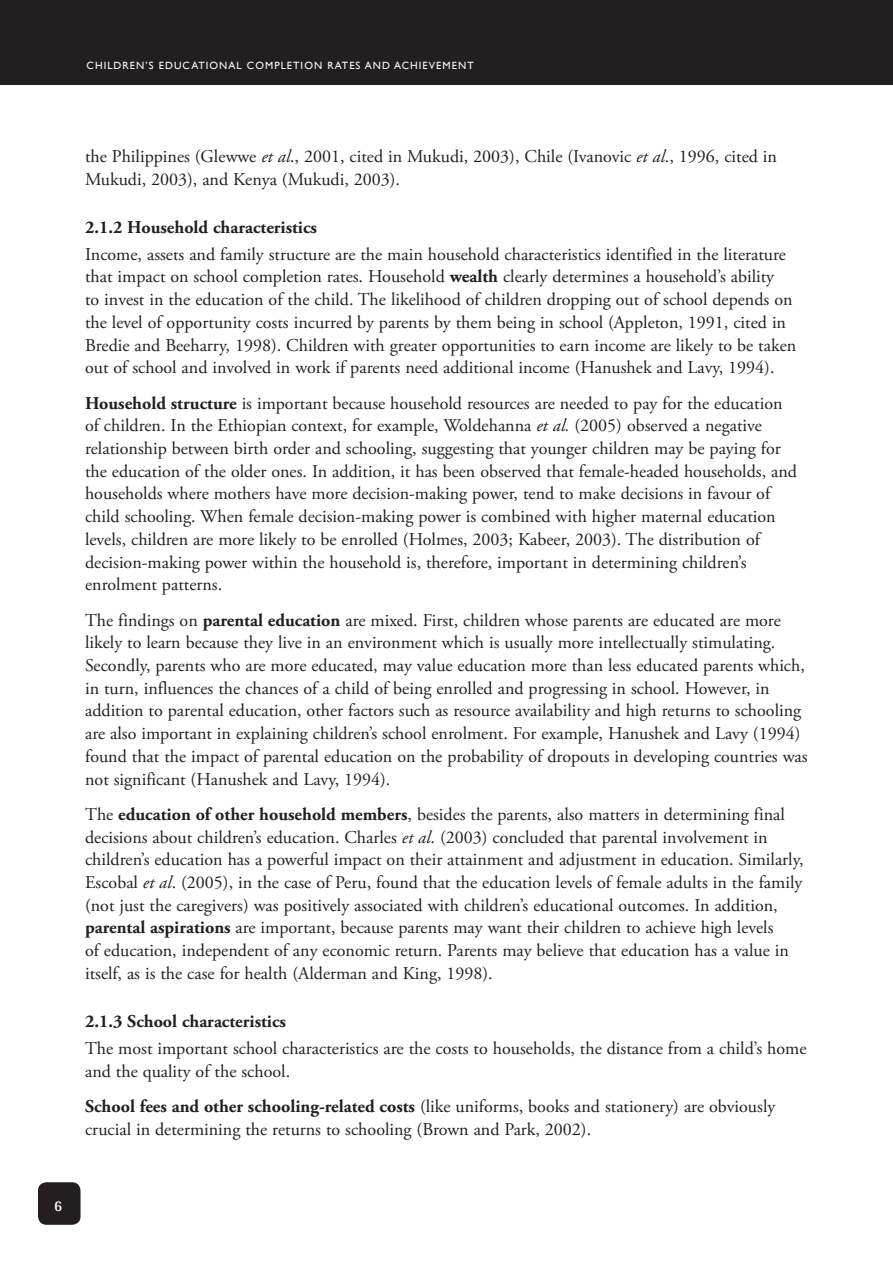
<style>
.page{position:relative;width:893px;height:1263px;background:#fff}
.page>*{position:absolute;margin:0;border:0;box-sizing:border-box;transform-origin:0 0}
.t1{font:18px/22.6px "Adobe Garamond Pro";color:#231f20}
.t2{font:700 18px "Adobe Garamond Pro";color:#231f20}
.t3{font:10.5px "Gill Sans";letter-spacing:.1em;color:#fff}
.s1{font-style:italic}
.s2{font-weight:700}
</style>
<div class="page">
<div style="left:0;top:0;width:893px;height:85px;background:#231f20"></div>
<div style="left:38px;top:1182px;width:43px;height:43px;background:#231f20;border-radius:9px"></div>
<p class="t3" style="left:87px;top:59px;width:389px">CHILDREN’S EDUCATIONAL COMPLETION RATES AND ACHIEVEMENT</p>
<p class="t1" style="left:85px;top:145px;width:693px">the Philippines (Glewwe <span class="s1">et al</span>., 2001, cited in Mukudi, 2003), Chile (Ivanovic <span class="s1">et al</span>., 1996, cited in<br>Mukudi, 2003), and Kenya (Mukudi, 2003).</p>
<p class="t2" style="left:85px;top:217px;width:234px">2.1.2 Household characteristics</p>
<p class="t1" style="left:85px;top:243px;width:713px">Income, assets and family structure are the main household characteristics identified in the literature that impact on school completion rates. Household <span class="s2">wealth</span> clearly determines a household’s ability<br>to invest in the education of the child. The likelihood of children dropping out of school depends on the level of opportunity costs incurred by parents by them being in school (Appleton, 1991, cited in Bredie and Beeharry, 1998). Children with greater opportunities to earn income are likely to be taken out of school and involved in work if parents need additional income (Hanushek and Lavy, 1994).</p>
<p class="t1" style="left:85px;top:392px;width:713px"><span class="s2">Household structure</span> is important because household resources are needed to pay for the education of children. In the Ethiopian context, for example, Woldehanna <span class="s1">et al.</span> (2005) observed a negative relationship between birth order and schooling, suggesting that younger children may be paying for the education of the older ones. In addition, it has been observed that female‑headed households, and households where mothers have more decision‑making power, tend to make decisions in favour of child schooling. When female decision‑making power is combined with higher maternal education levels, children are more likely to be enrolled (Holmes, 2003; Kabeer, 2003). The distribution of decision‑making power within the household is, therefore, important in determining children’s enrolment patterns.</p>
<p class="t1" style="left:85px;top:609px;width:724px">The findings on <span class="s2">parental education</span> are mixed. First, children whose parents are educated are more likely to learn because they live in an environment which is usually more intellectually stimulating.<br>Secondly, parents who are more educated, may value education more than less educated parents which, in turn, influences the chances of a child of being enrolled and progressing in school. However, in addition to parental education, other factors such as resource availability and high returns to schooling are also important in explaining children’s school enrolment. For example, Hanushek and Lavy (1994) found that the impact of parental education on the probability of dropouts in developing countries was not significant (Hanushek and Lavy, 1994).</p>
<p class="t1" style="left:85px;top:803px;width:720px">The <span class="s2">education of other household members</span>, besides the parents, also matters in determining final decisions about children’s education. Charles <span class="s1">et al</span>. (2003) concluded that parental involvement in children’s education has a powerful impact on their attainment and adjustment in education. Similarly, Escobal <span class="s1">et al</span>. (2005), in the case of Peru, found that the education levels of female adults in the family (not just the caregivers) was positively associated with children’s educational outcomes. In addition, <span class="s2">parental aspirations</span> are important, because parents may want their children to achieve high levels<br>of education, independent of any economic return. Parents may believe that education has a value in itself, as is the case for health (Alderman and King, 1998).</p>
<p class="t2" style="left:85px;top:1011px;width:202px">2.1.3 School characteristics</p>
<p class="t1" style="left:85px;top:1037px;width:723px">The most important school characteristics are the costs to households, the distance from a child’s home and the quality of the school.</p>
<p class="t1" style="left:85px;top:1096px;width:692px"><span class="s2">School fees and other schooling‑related costs</span> (like uniforms, books and stationery) are obviously crucial in determining the returns to schooling (Brown and Park, 2002).</p>
</div>
